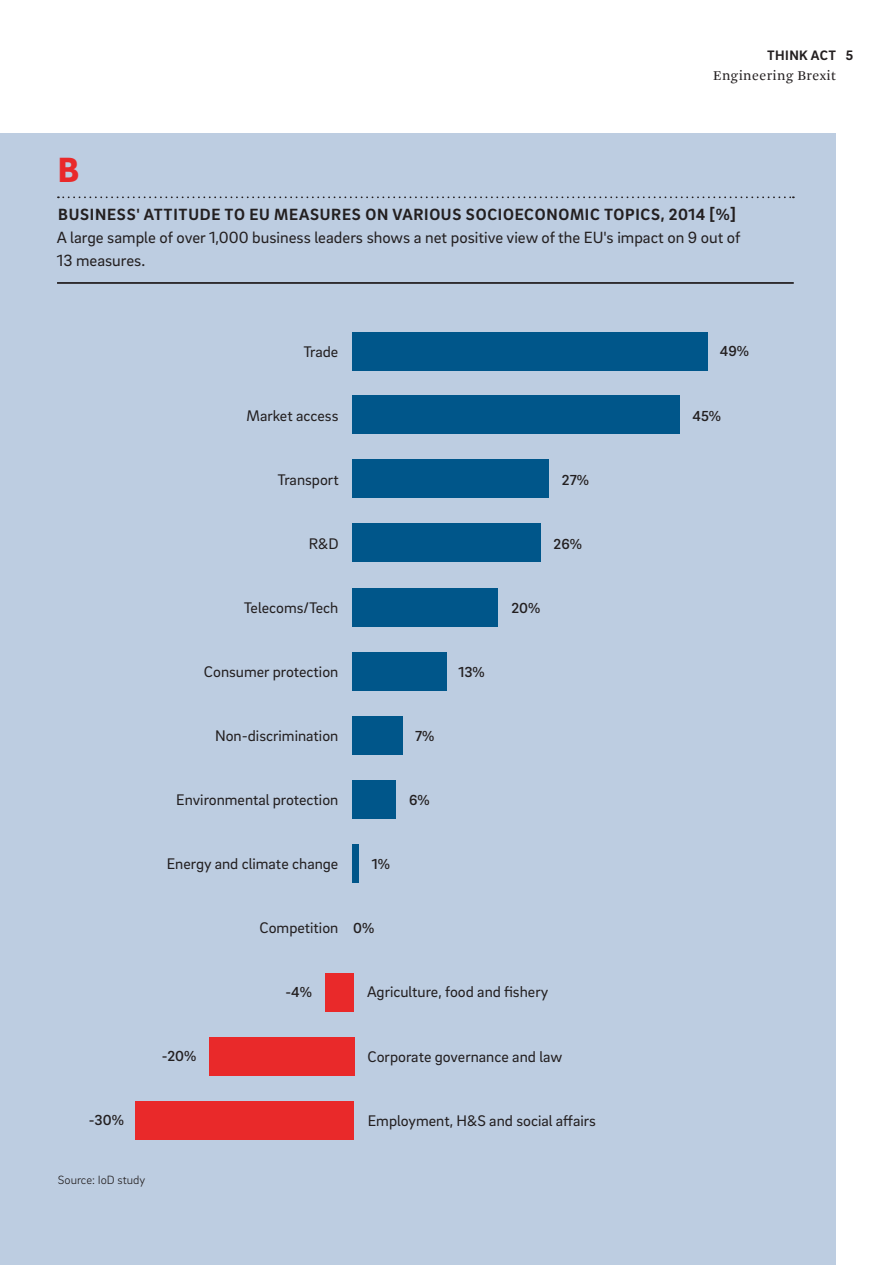
<style>
.page{position:relative;width:893px;height:1265px;background:#fff}
.page>*{position:absolute;margin:0;border:0;box-sizing:border-box;transform-origin:0 0}
.t1{font:900 35.88px "Brix Sans";color:#e9292a}
.t2{font:16.62px/22.8px "Brix Sans";color:#231f20}
.t3{font:700 16.62px "Brix Sans";letter-spacing:.045em;color:#231f20}
.t4{font:15.75px "Brix Sans";color:#231f20}
.t5{font:500 14.88px "Brix Sans";color:#231f20}
.t6{font:14px "Arnhem Pro Blond";letter-spacing:.03em;color:#231f20}
.t7{font:700 14px "Brix Sans";letter-spacing:.03em;color:#231f20}
.t8{font:300 12.25px "Brix Sans";color:#231f20}
.s1{font-weight:500;font-size:14.88px}
</style>
<div class="page">
<div style="left:0;top:134px;width:836px;height:1131px;background:#bdcde1"></div>
<svg style="left:58px;top:196px;width:736px;height:2px"></svg>
<hr style="left:57px;top:282px;width:737px;height:2px;background:#231f20">
<div style="left:352px;top:332px;width:356px;height:38px;background:#00568a"></div>
<div style="left:352px;top:395px;width:328px;height:39px;background:#00568a"></div>
<div style="left:352px;top:459px;width:197px;height:39px;background:#00568a"></div>
<div style="left:352px;top:523px;width:189px;height:39px;background:#00568a"></div>
<div style="left:352px;top:588px;width:146px;height:38px;background:#00568a"></div>
<div style="left:352px;top:652px;width:94px;height:39px;background:#00568a"></div>
<div style="left:352px;top:716px;width:51px;height:39px;background:#00568a"></div>
<div style="left:352px;top:780px;width:43px;height:39px;background:#00568a"></div>
<div style="left:352px;top:845px;width:7px;height:38px;background:#00568a"></div>
<div style="left:325px;top:973px;width:29px;height:39px;background:#e9292a"></div>
<div style="left:209px;top:1037px;width:145px;height:39px;background:#e9292a"></div>
<div style="left:136px;top:1101px;width:218px;height:39px;background:#e9292a"></div>
<p class="t7" style="left:767px;top:46px;width:71px">THINK ACT</p>
<p class="t6" style="left:713px;top:70px;width:124px">Engineering Brexit</p>
<p class="t7" style="left:846px;top:46px;width:9px">5</p>
<h1 class="t1" style="left:58px;top:146px;width:23px">B</h1>
<p class="t3" style="left:58px;top:204px;width:679px">BUSINESS' ATTITUDE TO EU MEASURES ON VARIOUS SOCIOECONOMIC TOPICS, 2014 [%]</p>
<p class="t2" style="left:57px;top:225px;width:685px">A large sample of over 1,000 business leaders shows a net positive view of the EU's impact on 9 out of<br>13 measures.</p>
<p class="t4" style="left:303px;top:341px;width:36px">Trade</p>
<p class="t4" style="left:246px;top:405px;width:94px">Market access</p>
<p class="t4" style="left:278px;top:469px;width:63px">Transport</p>
<p class="t5" style="left:562px;top:470px;width:29px">27%</p>
<p class="t4" style="left:309px;top:534px;width:31px">R&amp;D</p>
<p class="t5" style="left:554px;top:534px;width:30px">26%</p>
<p class="t4" style="left:244px;top:598px;width:96px">Telecoms/Tech</p>
<p class="t5" style="left:511px;top:598px;width:30px">20%</p>
<p class="t4" style="left:204px;top:662px;width:136px">Consumer protection</p>
<p class="t5" style="left:458px;top:662px;width:28px">13%</p>
<p class="t4" style="left:215px;top:726px;width:125px">Non-discrimination</p>
<p class="t5" style="left:415px;top:726px;width:21px">7%</p>
<p class="t4" style="left:176px;top:790px;width:164px">Environmental protection</p>
<p class="t5" style="left:409px;top:790px;width:22px">6%</p>
<p class="t4" style="left:167px;top:854px;width:173px">Energy and climate change</p>
<p class="t5" style="left:372px;top:854px;width:20px">1%</p>
<p class="t4" style="left:260px;top:918px;width:116px">Competition <span class="s1">0%</span></p>
<p class="t5" style="left:285px;top:982px;width:28px">-4%</p>
<p class="t4" style="left:367px;top:982px;width:183px">Agriculture, food and fishery</p>
<p class="t5" style="left:162px;top:1047px;width:36px">-20%</p>
<p class="t4" style="left:368px;top:1046px;width:196px">Corporate governance and law</p>
<p class="t5" style="left:89px;top:1111px;width:37px">-30%</p>
<p class="t4" style="left:368px;top:1110px;width:230px">Employment, H&amp;S and social affairs</p>
<p class="t8" style="left:58px;top:1172px;width:89px">Source: IoD study</p>
<p class="t5" style="left:720px;top:342px;width:31px">49%</p>
<p class="t5" style="left:692px;top:406px;width:30px">45%</p>
</div>
